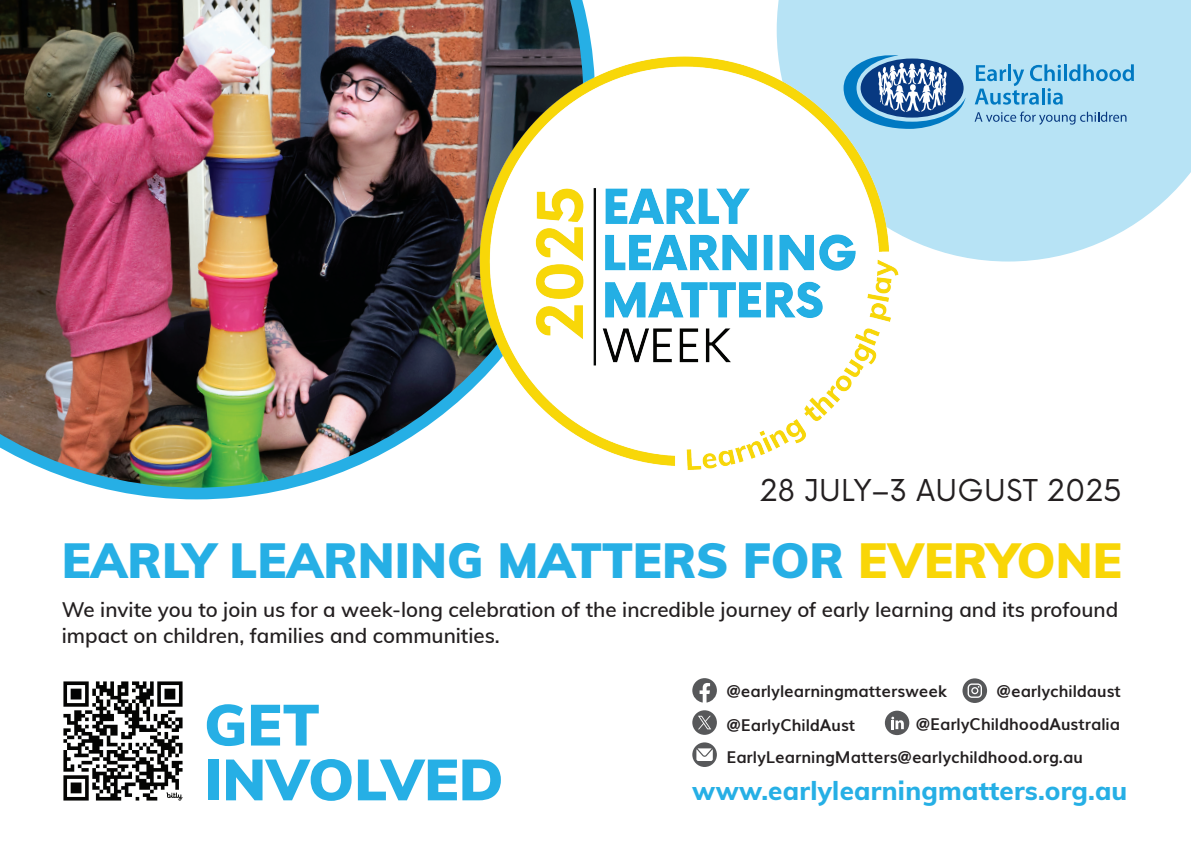
<style>
.page{position:relative;width:1191px;height:842px;background:#fff}
.page>*{position:absolute;margin:0;border:0;box-sizing:border-box;transform-origin:0 0}
.t1{font:900 57.3px/54.8px "Muli";color:#26afe5}
.t2{font:900 48.3px "Muli";color:#26afe5}
.t3{font:29.4px "Now";letter-spacing:.01em;color:#231f20}
.t4{font:800 26px "Muli";letter-spacing:.01em;color:#26afe5}
.t5{font:600 20.6px/26px "Muli";color:#231f20}
.t6{font:700 16.3px "Muli";color:#231f20}
.s1{color:#f9d607}
</style>
<div class="page">
<svg style="left:777px;top:0;width:414px;height:261px;background:#bde5f5"></svg>
<img style="left:0;top:0;width:586px;height:499px">
<svg style="left:914px;top:55px;width:51px;height:74px;background:#6d98c2"></svg>
<svg style="left:974px;top:112px;width:152px;height:13px;background:#93c0dd"></svg>
<hr style="left:1063px;top:64px;width:3px;height:17px;background:#0079c2">
<svg style="left:1069px;top:64px;width:65px;height:17px"></svg>
<svg style="left:974px;top:64px;width:88px;height:41px;background:#7fc2e5"></svg>
<img style="left:63px;top:681px;width:120px;height:120px">
<svg style="left:692px;top:742px;width:25px;height:25px"></svg>
<svg style="left:692px;top:678px;width:25px;height:24px"></svg>
<div style="left:962px;top:678px;width:25px;height:25px;background:#57585a;border-radius:50%"></div>
<svg style="left:967px;top:683px;width:15px;height:15px"></svg>
<div style="left:692px;top:710px;width:25px;height:25px;background:#57585a;border-radius:50%"></div>
<svg style="left:698px;top:716px;width:13px;height:13px"></svg>
<div style="left:885px;top:711px;width:24px;height:24px;background:#57585a;border-radius:50%"></div>
<svg style="left:891px;top:717px;width:13px;height:12px"></svg>
<img style="left:440px;top:16px;width:474px;height:475px">
<p class="t3" style="left:760px;top:467px;width:363px">28 JULY–3 AUGUST 2025</p>
<p class="t2" style="left:62px;top:525px;width:1061px">EARLY LEARNING MATTERS FOR <span class="s1">EVERYONE</span></p>
<p class="t5" style="left:62px;top:595px;width:1058px">We invite you to join us for a week-long celebration of the incredible journey of early learning and its profound impact on children, families and communities.</p>
<p class="t1" style="left:204px;top:695px;width:301px">GET<br>INVOLVED</p>
<p class="t6" style="left:726px;top:678px;width:222px">@earlylearningmattersweek</p>
<p class="t6" style="left:996px;top:678px;width:126px">@earlychildaust</p>
<p class="t6" style="left:726px;top:712px;width:130px">@EarlyChildAust</p>
<p class="t6" style="left:915px;top:711px;width:206px">@EarlyChildhoodAustralia</p>
<p class="t6" style="left:726px;top:744px;width:358px">EarlyLearningMatters@earlychildhood.org.au</p>
<p class="t4" style="left:692px;top:771px;width:436px">www.earlylearningmatters.org.au</p>
</div>
